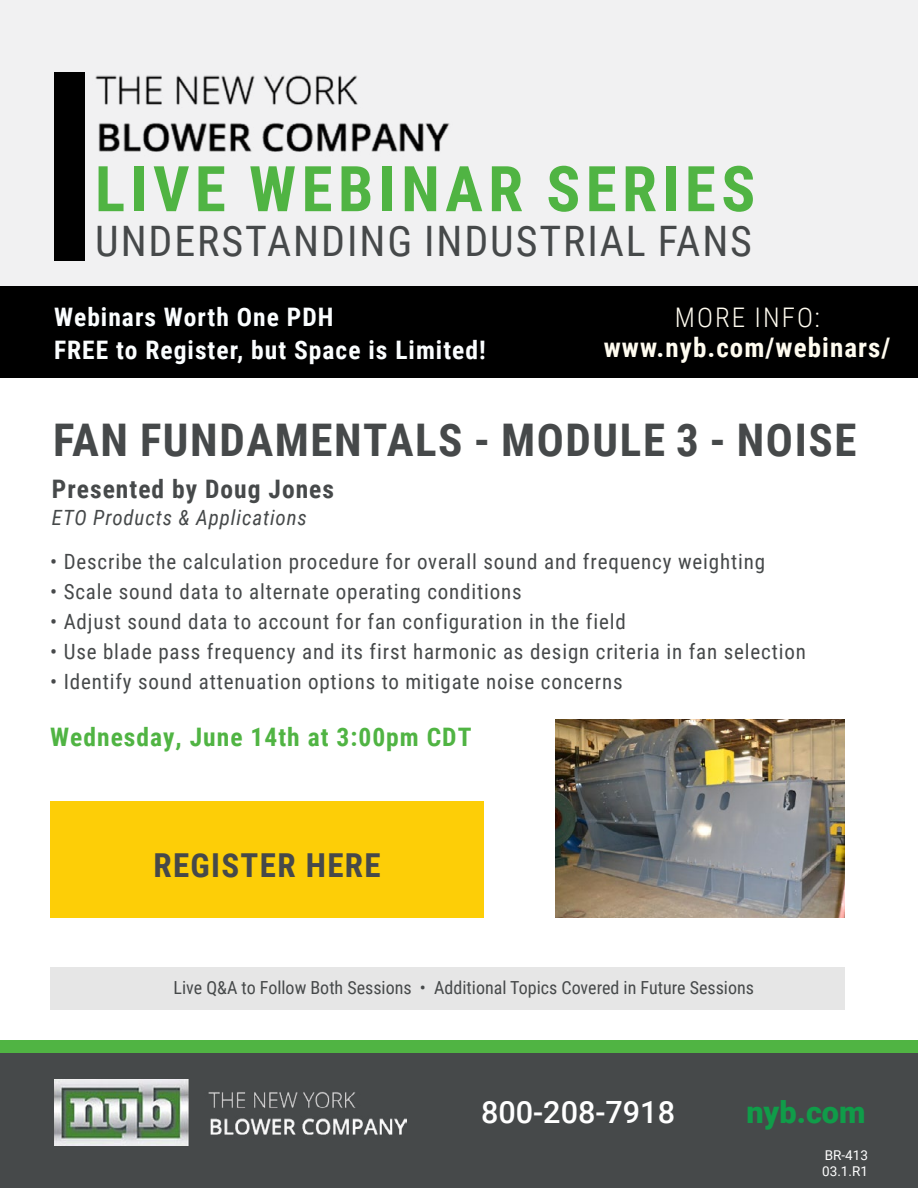
<style>
.page{position:relative;width:918px;height:1188px;background:#fff}
.page>*{position:absolute;margin:0;border:0;box-sizing:border-box;transform-origin:0 0}
.t1{font:700 63.15px "Roboto Condensed";letter-spacing:.085em;color:#50b443}
.t2{font:700 45px "Roboto Condensed";letter-spacing:.035em;color:#46494a}
.t3{font:42px "Roboto Condensed";letter-spacing:.045em;color:#46494a}
.t4{font:700 33px "Roboto Condensed";letter-spacing:.04em;color:#46494a}
.t5{font:500 30.6px "Roboto";color:#fff}
.t6{font:900 30.6px "Roboto";color:#109c49}
.t7{font:700 27px "Roboto Condensed";letter-spacing:.04em;color:#fffcf0}
.t8{font:300 27px "Roboto Condensed";letter-spacing:.075em;color:#fffcf0}
.t9{font:700 25.5px/33px "Roboto Condensed";letter-spacing:.04em;color:#fbfeff}
.t10{font:700 25.5px "Roboto Condensed";letter-spacing:.04em;color:#50b443}
.t11{font:700 25.5px "Roboto Condensed";letter-spacing:.04em;color:#46494a}
.t12{font:21px "Roboto Condensed";letter-spacing:.04em;color:#46494a}
.t13{font:italic 21px "Roboto Condensed";letter-spacing:.04em;color:#46494a}
.t14{font:18px "Roboto Condensed";color:#46494a}
.t15{font:13.5px/16.2px "Roboto";color:#fff}
</style>
<div class="page">
<div style="left:50px;top:802px;width:434px;height:116px;background:#fdce07"></div>
<div style="left:0;top:0;width:918px;height:307px;background:#f1f1f2"></div>
<div style="left:0;top:1046px;width:918px;height:142px;background:#46494a"></div>
<img style="left:54px;top:1080px;width:352px;height:65px">
<div style="left:0;top:1040px;width:918px;height:13px;background:#50b443"></div>
<img style="left:95px;top:75px;width:355px;height:77px">
<div style="left:0;top:286px;width:918px;height:91px;background:#000"></div>
<div style="left:50px;top:967px;width:795px;height:42px;background:#e6e6e6"></div>
<div style="left:54px;top:72px;width:30px;height:189px;background:#000"></div>
<img style="left:555px;top:719px;width:290px;height:199px">
<h1 class="t1" style="left:95px;top:145px;width:662px">LIVE WEBINAR SERIES</h1>
<h3 class="t3" style="left:95px;top:212px;width:658px">UNDERSTANDING INDUSTRIAL FANS</h3>
<p class="t9" style="left:54px;top:299px;width:433px">Webinars Worth One PDH<br>FREE to Register, but Space is Limited!</p>
<p class="t8" style="left:675px;top:299px;width:147px">MORE INFO:</p>
<p class="t7" style="left:604px;top:329px;width:288px">www.nyb.com/webinars/</p>
<h2 class="t2" style="left:53px;top:408px;width:805px">FAN FUNDAMENTALS - MODULE 3 - NOISE</h2>
<p class="t11" style="left:52px;top:471px;width:284px">Presented by Doug Jones</p>
<p class="t13" style="left:52px;top:503px;width:257px">ETO Products &amp; Applications</p>
<p class="t12" style="left:50px;top:547px;width:716px">• Describe the calculation procedure for overall sound and frequency weighting</p>
<p class="t12" style="left:50px;top:577px;width:473px">• Scale sound data to alternate operating conditions</p>
<p class="t12" style="left:50px;top:607px;width:577px">• Adjust sound data to account for fan configuration in the field</p>
<p class="t12" style="left:50px;top:637px;width:757px">• Use blade pass frequency and its first harmonic as design criteria in fan selection</p>
<p class="t12" style="left:50px;top:667px;width:574px">• Identify sound attenuation options to mitigate noise concerns</p>
<p class="t10" style="left:50px;top:719px;width:423px">Wednesday, June 14th at 3:00pm CDT</p>
<h3 class="t4" style="left:153px;top:842px;width:229px">REGISTER HERE</h3>
<p class="t14" style="left:174px;top:975px;width:582px">Live Q&amp;A to Follow Both Sessions • Additional Topics Covered in Future Sessions</p>
<h3 class="t5" style="left:481px;top:1091px;width:196px">800-208-7918</h3>
<h3 class="t6" style="left:746px;top:1091px;width:121px">nyb.com</h3>
<p class="t15" style="left:822px;top:1146px;width:47px">BR-413<br>03.1.R1</p>
</div>
